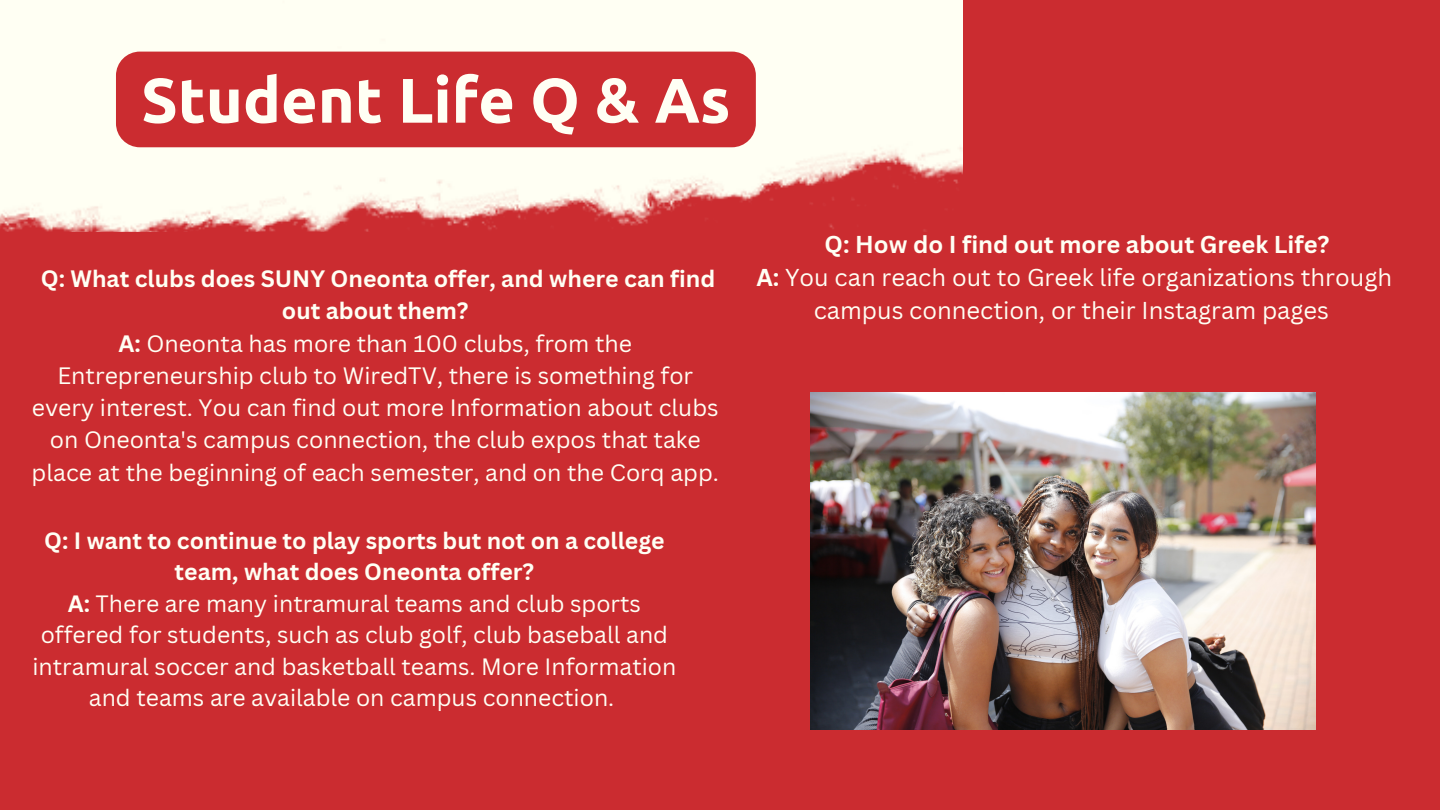
<style>
.page{position:relative;width:1440px;height:810px;background:#cb2c30}
.page>*{position:absolute;margin:0;border:0;box-sizing:border-box;transform-origin:0 0}
.t1{font:700 63px "Ubuntu";color:#fffff4}
.t2{font:23.8px/33px "Canva Sans";color:#fffff4;text-align:center}
.t3{font:700 23.8px "Canva Sans";color:#fffff4}
.t4{font:23.1px/32.2px "Canva Sans";color:#fffff4;text-align:center}
.t5{font:700 23.1px/32.2px "Canva Sans";color:#fffff4;text-align:center}
.t6{font:23px/31.5px "Canva Sans";color:#fffff4;text-align:center}
.t7{font:700 23px/31.5px "Canva Sans";color:#fffff4;text-align:center}
.s1{font-weight:700}
</style>
<div class="page">
<img style="left:0;top:0;width:963px;height:231px">
<img style="left:811px;top:393px;width:505px;height:336px">
<div style="left:116px;top:52px;width:640px;height:95px;background:#cb2c30;border-radius:24px"></div>
<p class="t1" style="left:141px;top:64px;width:591px">Student Life Q &amp; As</p>
<p class="t5" style="left:41px;top:262px;width:676px">Q: What clubs does SUNY Oneonta offer, and where can find out about them?</p>
<p class="t4" style="left:32px;top:327px;width:689px"><span class="s1">A:</span> Oneonta has more than 100 clubs, from the Entrepreneurship club to WiredTV, there is something for every interest. You can find out more Information about clubs on Oneonta's campus connection, the club expos that take place at the beginning of each semester, and on the Corq app.</p>
<p class="t7" style="left:44px;top:524px;width:622px">Q: I want to continue to play sports but not on a college team, what does Oneonta offer?</p>
<p class="t6" style="left:32px;top:587px;width:645px"><span class="s1">A:</span> There are many intramural teams and club sports offered for students, such as club golf, club baseball and intramural soccer and basketball teams. More Information and teams are available on campus connection.</p>
<p class="t3" style="left:825px;top:228px;width:507px">Q: How do I find out more about Greek Life?</p>
<p class="t2" style="left:756px;top:260px;width:637px"><span class="s1">A:</span> You can reach out to Greek life organizations through campus connection, or their Instagram pages</p>
</div>
